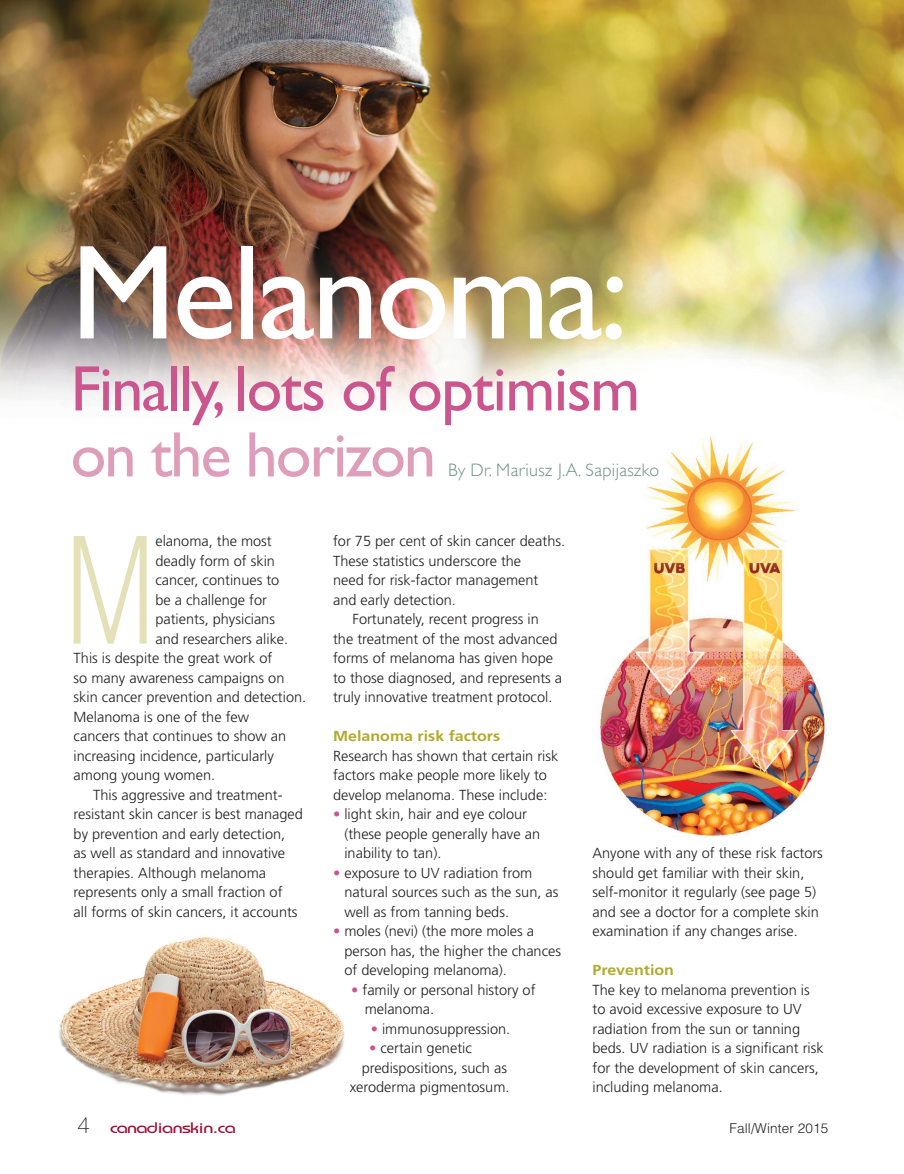
<style>
.page{position:relative;width:904px;height:1174px;background:#fff}
.page>*{position:absolute;margin:0;border:0;box-sizing:border-box;transform-origin:0 0}
.t1{font:300 154.2px "Frutiger";color:#e4e1b8;scale:.66 1}
.t2{font:135px "Gill Sans";letter-spacing:-.03em;color:#fff}
.t3{font:64.5px "Gill Sans";letter-spacing:-.02em;color:#cb568e}
.t4{font:64.5px "Gill Sans";letter-spacing:-.03em;color:#de9eba}
.t5{font:100 22.5px "Helvetica Neue";color:#231f20}
.t6{font:300 18px "Gill Sans";letter-spacing:.02em;color:#6f9085}
.t7{font:500 15.3px "Bauhaus";letter-spacing:-.03em;color:#a30a34;scale:1.3 1}
.t8{font:300 14.55px/19.5px "Frutiger";color:#231f20}
.t9{font:700 14.55px "Frutiger";color:#b0ab2c;scale:1.1 1}
.t10{font:300 13.5px "Helvetica";letter-spacing:.01em;color:#231f20}
.s1{color:#cb568e}
</style>
<div class="page">
<img style="left:59px;top:936px;width:286px;height:160px">
<img style="left:0;top:0;width:904px;height:403px">
<img style="left:599px;top:435px;width:227px;height:402px">
<h2 class="t2" style="left:71px;top:213px;width:560px">Melanoma:</h2>
<h3 class="t3" style="left:71px;top:351px;width:571px">Finally, lots of optimism</h3>
<h3 class="t4" style="left:71px;top:417px;width:367px">on the horizon</h3>
<p class="t6" style="left:448px;top:460px;width:212px">By Dr. Mariusz J.A. Sapijaszko</p>
<h1 class="t1" style="left:65px;top:503px;width:139px">M</h1>
<p class="t8" style="left:155px;top:531px;width:118px">elanoma, the most</p>
<p class="t8" style="left:155px;top:551px;width:121px">deadly form of skin</p>
<p class="t8" style="left:155px;top:570px;width:125px">cancer, continues to</p>
<p class="t8" style="left:155px;top:590px;width:113px">be a challenge for</p>
<p class="t8" style="left:155px;top:609px;width:121px">patients, physicians</p>
<p class="t8" style="left:155px;top:629px;width:134px">and researchers alike.</p>
<p class="t8" style="left:74px;top:648px;width:200px">This is despite the great work of</p>
<p class="t8" style="left:74px;top:668px;width:212px">so many awareness campaigns on</p>
<p class="t8" style="left:74px;top:687px;width:234px">skin cancer prevention and detection.</p>
<p class="t8" style="left:74px;top:707px;width:177px">Melanoma is one of the few</p>
<p class="t8" style="left:74px;top:726px;width:214px">cancers that continues to show an</p>
<p class="t8" style="left:74px;top:746px;width:202px">increasing incidence, particularly</p>
<p class="t8" style="left:74px;top:765px;width:143px">among young women.</p>
<p class="t8" style="left:93px;top:785px;width:191px">This aggressive and treatment-</p>
<p class="t8" style="left:74px;top:804px;width:231px">resistant skin cancer is best managed</p>
<p class="t8" style="left:74px;top:824px;width:213px">by prevention and early detection,</p>
<p class="t8" style="left:74px;top:843px;width:213px">as well as standard and innovative</p>
<p class="t8" style="left:74px;top:863px;width:194px">therapies. Although melanoma</p>
<p class="t8" style="left:74px;top:882px;width:210px">represents only a small fraction of</p>
<p class="t8" style="left:74px;top:902px;width:225px">all forms of skin cancers, it accounts</p>
<p class="t8" style="left:333px;top:531px;width:234px">for 75 per cent of skin cancer deaths.</p>
<p class="t8" style="left:333px;top:551px;width:190px">These statistics underscore the</p>
<p class="t8" style="left:333px;top:570px;width:207px">need for risk-factor management</p>
<p class="t8" style="left:333px;top:590px;width:124px">and early detection.</p>
<p class="t8" style="left:352px;top:609px;width:188px">Fortunately, recent progress in</p>
<p class="t8" style="left:333px;top:629px;width:226px">the treatment of the most advanced</p>
<p class="t8" style="left:333px;top:648px;width:221px">forms of melanoma has given hope</p>
<p class="t8" style="left:333px;top:668px;width:231px">to those diagnosed, and represents a</p>
<p class="t8" style="left:333px;top:687px;width:221px">truly innovative treatment protocol.</p>
<p class="t9" style="left:333px;top:727px;width:153px">Melanoma risk factors</p>
<p class="t8" style="left:333px;top:746px;width:227px">Research has shown that certain risk factors make people more likely to develop melanoma. These include:</p>
<p class="t8" style="left:344px;top:804px;width:197px;text-indent:-11px"><span class="s1">•</span> light skin, hair and eye colour (these people generally have an inability to tan).</p>
<p class="t8" style="left:344px;top:863px;width:216px;text-indent:-11px"><span class="s1">•</span> exposure to UV radiation from natural sources such as the sun, as well as from tanning beds.</p>
<p class="t8" style="left:344px;top:921px;width:218px;text-indent:-11px"><span class="s1">•</span> moles (nevi) (the more moles a person has, the higher the chances of developing melanoma).</p>
<p class="t8" style="left:365px;top:980px;width:172px;text-indent:-14px"><span class="s1">•</span> family or personal history of melanoma.</p>
<p class="t8" style="left:371px;top:1019px;width:141px"><span class="s1">•</span> immunosuppression.</p>
<p class="t8" style="left:369px;top:1038px;width:104px"><span class="s1">•</span> certain genetic</p>
<p class="t8" style="left:362px;top:1058px;width:147px">predispositions, such as</p>
<p class="t8" style="left:350px;top:1077px;width:161px">xeroderma pigmentosum.</p>
<p class="t8" style="left:592px;top:843px;width:232px">Anyone with any of these risk factors should get familiar with their skin, self-monitor it regularly (see page 5) and see a doctor for a complete skin examination if any changes arise.</p>
<p class="t9" style="left:592px;top:962px;width:76px">Prevention</p>
<p class="t8" style="left:592px;top:980px;width:233px">The key to melanoma prevention is to avoid excessive exposure to UV radiation from the sun or tanning beds. UV radiation is a significant risk for the development of skin cancers, including melanoma.</p>
<h3 class="t5" style="left:78px;top:1112px;width:14px">4</h3>
<p class="t7" style="left:110px;top:1118px;width:98px">canadianskin.ca</p>
<p class="t10" style="left:729px;top:1119px;width:100px">Fall/Winter 2015</p>
</div>
